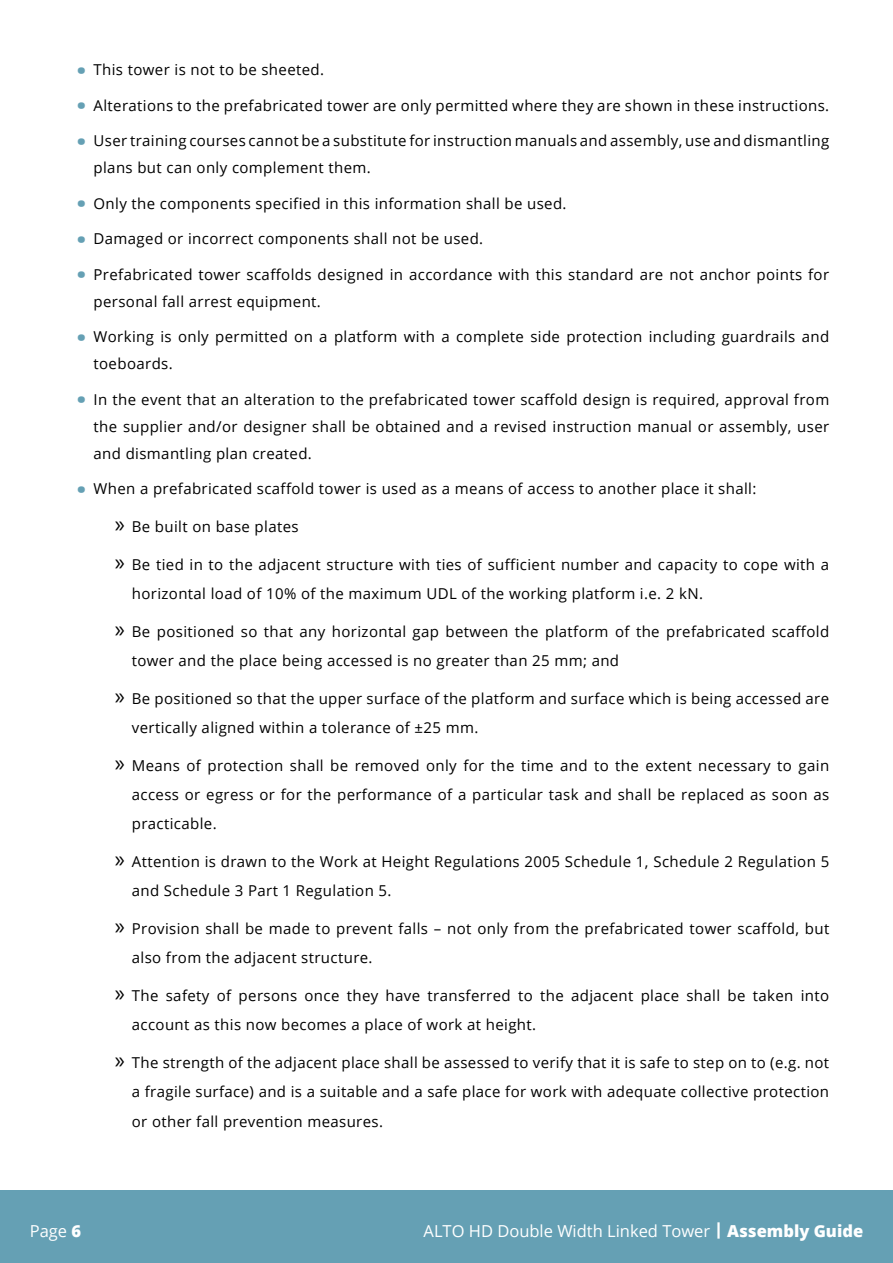
<style>
.page{position:relative;width:893px;height:1263px;background:#fff}
.page>*{position:absolute;margin:0;border:0;box-sizing:border-box;transform-origin:0 0}
.t1{font:800 34.5px "Open Sans";color:#65a0b4}
.t2{font:16.5px "Open Sans";color:#fff}
.t3{font:15px/29.2px "Open Sans";letter-spacing:.025em;color:#000}
.s1{font-family:"Myriad Pro";font-size:24px}
.s2{font-weight:800}
</style>
<div class="page">
<div style="left:0;top:1191px;width:893px;height:72px;background:#65a0b4"></div>
<h1 class="t1" style="left:77px;top:44px;width:11px">·</h1>
<p class="t3" style="left:94px;top:55px;width:232px">This tower is not to be sheeted.</p>
<h1 class="t1" style="left:77px;top:79px;width:11px">·</h1>
<p class="t3" style="left:94px;top:90px;width:737px">Alterations to the prefabricated tower are only permitted where they are shown in these instructions.</p>
<h1 class="t1" style="left:77px;top:115px;width:11px">·</h1>
<p class="t3" style="left:94px;top:127px;width:737px;line-height:27px">User training courses cannot be a substitute for instruction manuals and assembly, use and dismantling plans but can only complement them.</p>
<h1 class="t1" style="left:77px;top:177px;width:11px">·</h1>
<p class="t3" style="left:94px;top:188px;width:475px">Only the components specified in this information shall be used.</p>
<h1 class="t1" style="left:77px;top:213px;width:11px">·</h1>
<p class="t3" style="left:94px;top:224px;width:391px">Damaged or incorrect components shall not be used.</p>
<h1 class="t1" style="left:77px;top:248px;width:11px">·</h1>
<p class="t3" style="left:94px;top:260px;width:737px;line-height:27px">Prefabricated tower scaffolds designed in accordance with this standard are not anchor points for personal fall arrest equipment.</p>
<h1 class="t1" style="left:77px;top:311px;width:11px">·</h1>
<p class="t3" style="left:94px;top:323px;width:737px;line-height:27px">Working is only permitted on a platform with a complete side protection including guardrails and toeboards.</p>
<h1 class="t1" style="left:77px;top:374px;width:11px">·</h1>
<p class="t3" style="left:94px;top:385px;width:737px;line-height:27px;text-align:justify">In the event that an alteration to the prefabricated tower scaffold design is required, approval from the supplier and/or designer shall be obtained and a revised instruction manual or assembly, user and dismantling plan created.</p>
<h1 class="t1" style="left:77px;top:463px;width:11px">·</h1>
<p class="t3" style="left:94px;top:474px;width:664px">When a prefabricated scaffold tower is used as a means of access to another place it shall:</p>
<p class="t3" style="left:115px;top:512px;width:185px"><span class="s1">»</span> Be built on base plates</p>
<p class="t3" style="left:132px;top:549px;width:699px;text-indent:-17px"><span class="s1">»</span> Be tied in to the adjacent structure with ties of sufficient number and capacity to cope with a horizontal load of 10% of the maximum UDL of the working platform i.e. 2 kN.</p>
<p class="t3" style="left:132px;top:616px;width:699px;text-indent:-17px"><span class="s1">»</span> Be positioned so that any horizontal gap between the platform of the prefabricated scaffold tower and the place being accessed is no greater than 25 mm; and</p>
<p class="t3" style="left:132px;top:683px;width:699px;text-indent:-17px"><span class="s1">»</span> Be positioned so that the upper surface of the platform and surface which is being accessed are vertically aligned within a tolerance of ±25 mm.</p>
<p class="t3" style="left:132px;top:750px;width:699px;text-align:justify;text-indent:-17px"><span class="s1">»</span> Means of protection shall be removed only for the time and to the extent necessary to gain access or egress or for the performance of a particular task and shall be replaced as soon as practicable.</p>
<p class="t3" style="left:132px;top:847px;width:699px;text-indent:-17px"><span class="s1">»</span> Attention is drawn to the Work at Height Regulations 2005 Schedule 1, Schedule 2 Regulation 5 and Schedule 3 Part 1 Regulation 5.</p>
<p class="t3" style="left:132px;top:914px;width:699px;text-indent:-17px"><span class="s1">»</span> Provision shall be made to prevent falls – not only from the prefabricated tower scaffold, but also from the adjacent structure.</p>
<p class="t3" style="left:132px;top:981px;width:699px;text-indent:-17px"><span class="s1">»</span> The safety of persons once they have transferred to the adjacent place shall be taken into account as this now becomes a place of work at height.</p>
<p class="t3" style="left:132px;top:1048px;width:699px;text-align:justify;text-indent:-17px"><span class="s1">»</span> The strength of the adjacent place shall be assessed to verify that it is safe to step on to (e.g. not a fragile surface) and is a suitable and a safe place for work with adequate collective protection or other fall prevention measures.</p>
<p class="t2" style="left:30px;top:1219px;width:53px">Page <span class="s2">6</span></p>
<p class="t2" style="left:424px;top:1219px;width:441px">ALTO HD Double Width Linked Tower <span class="s2">| Assembly Guide</span></p>
</div>
